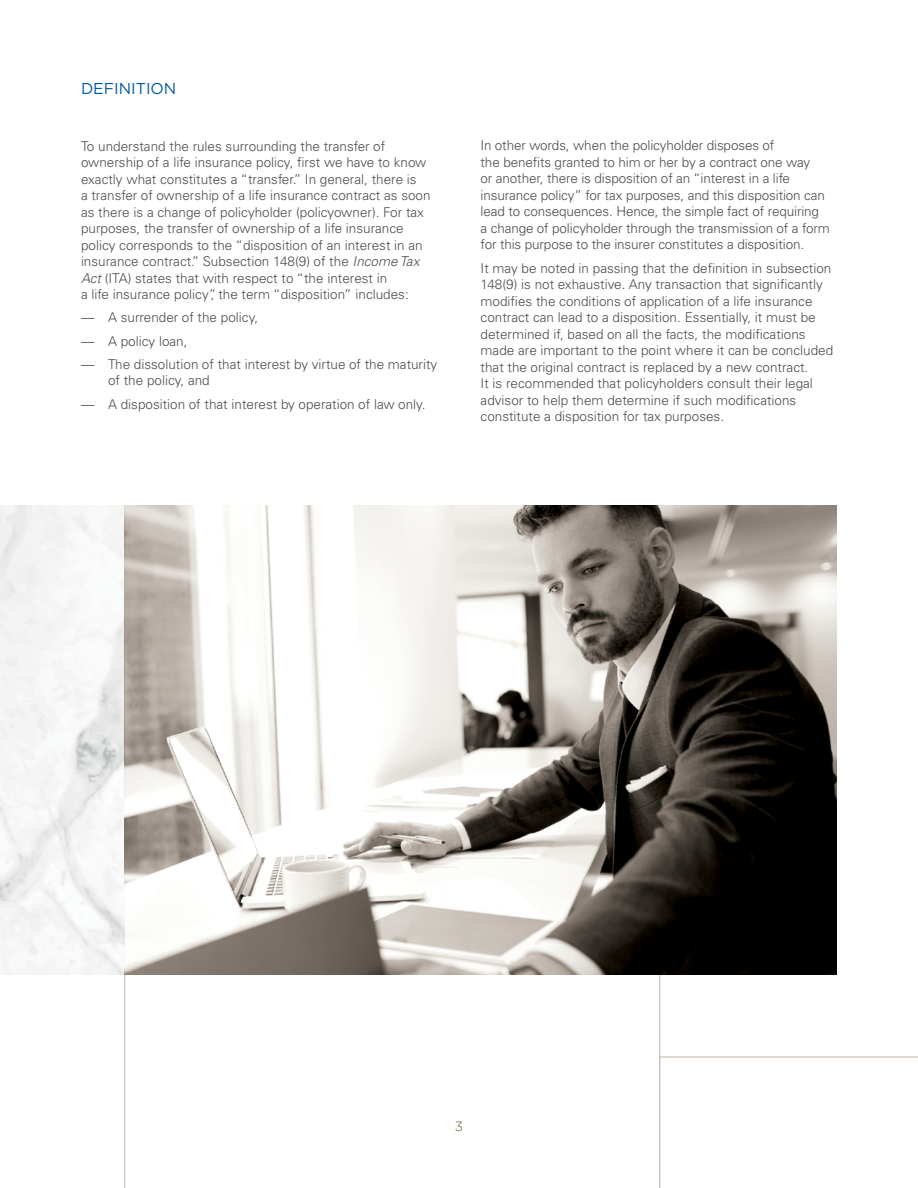
<style>
.page{position:relative;width:918px;height:1188px;background:#fff}
.page>*{position:absolute;margin:0;border:0;box-sizing:border-box;transform-origin:0 0}
.t1{font:15.75px "Gotham";color:#0058a4}
.t2{font:300 13.5px/16.5px "Univers LT Pro 45";color:#4d4d4f}
.t3{font:300 13.5px "Gotham";color:#69552c}
.s1{font-style:italic}
</style>
<div class="page">
<svg style="left:660px;top:1056px;width:258px;height:132px"></svg>
<svg style="left:124px;top:974px;width:536px;height:214px"></svg>
<img style="left:0;top:505px;width:837px;height:469px">
<p class="t1" style="left:81px;top:78px;width:97px">DEFINITION</p>
<p class="t2" style="left:81px;top:137px;width:351px">To understand the rules surrounding the transfer of ownership of a life insurance policy, first we have to know exactly what constitutes a “transfer.” In general, there is<br>a transfer of ownership of a life insurance contract as soon as there is a change of policyholder (policyowner). For tax purposes, the transfer of ownership of a life insurance policy corresponds to the “disposition of an interest in an insurance contract.” Subsection 148(9) of the <span class="s1">Income Tax Act</span> (ITA) states that with respect to “the interest in<br>a life insurance policy”, the term “disposition” includes:</p>
<p class="t2" style="left:81px;top:309px;width:179px">— A surrender of the policy,</p>
<p class="t2" style="left:81px;top:332px;width:108px">— A policy loan,</p>
<p class="t2" style="left:108px;top:355px;width:331px;text-indent:-27px">— The dissolution of that interest by virtue of the maturity of the policy, and</p>
<p class="t2" style="left:81px;top:395px;width:346px">— A disposition of that interest by operation of law only.</p>
<p class="t2" style="left:481px;top:137px;width:351px">In other words, when the policyholder disposes of<br>the benefits granted to him or her by a contract one way<br>or another, there is disposition of an “interest in a life insurance policy” for tax purposes, and this disposition can lead to consequences. Hence, the simple fact of requiring<br>a change of policyholder through the transmission of a form for this purpose to the insurer constitutes a disposition.</p>
<p class="t2" style="left:481px;top:259px;width:354px">It may be noted in passing that the definition in subsection 148(9) is not exhaustive. Any transaction that significantly modifies the conditions of application of a life insurance contract can lead to a disposition. Essentially, it must be determined if, based on all the facts, the modifications made are important to the point where it can be concluded that the original contract is replaced by a new contract.<br>It is recommended that policyholders consult their legal advisor to help them determine if such modifications constitute a disposition for tax purposes.</p>
<p class="t3" style="left:455px;top:1118px;width:10px">3</p>
</div>
